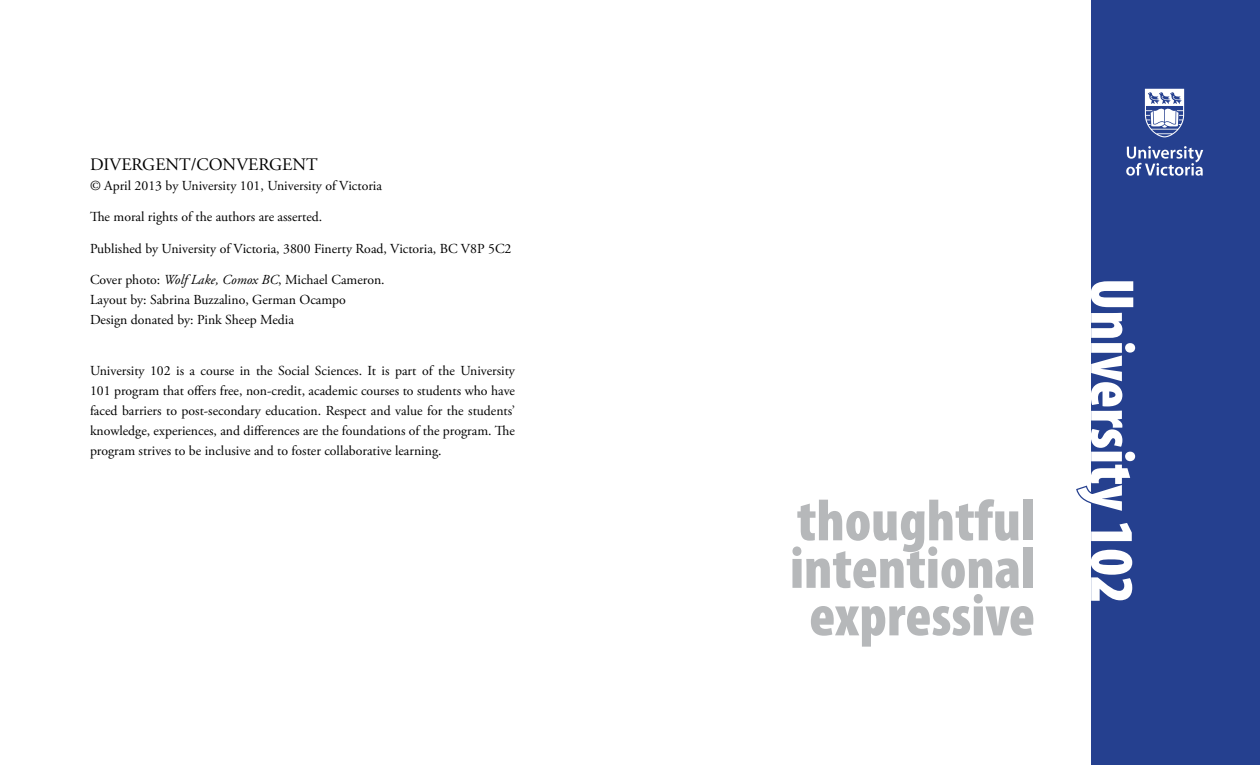
<style>
.page{position:relative;width:1260px;height:765px;background:#fff}
.page>*{position:absolute;margin:0;border:0;box-sizing:border-box;transform-origin:0 0}
.t1{font:900 condensed 62.5px "Myriad Pro";color:#fff}
.t2{font:900 condensed 58.75px/47.5px "Myriad Pro";color:#b6b8ba;text-align:center}
.t3{font:17.5px "Adobe Garamond Pro";color:#000}
.t4{font:13.75px/20px "Adobe Garamond Pro";color:#000}
.s1{font-style:italic}
</style>
<div class="page">
<div style="left:1091px;top:0;width:169px;height:765px;background:#25408f"></div>
<svg style="left:1126px;top:146px;width:77px;height:30px"></svg>
<svg style="left:1145px;top:89px;width:39px;height:48px"></svg>
<svg style="left:1076px;top:485px;width:15px;height:19px"></svg>
<p class="t3" style="left:90px;top:154px;width:229px">DIVERGENT/CONVERGENT</p>
<p class="t4" style="left:90px;top:176px;width:294px">© April 2013 by University 101, University of Victoria</p>
<p class="t4" style="left:90px;top:208px;width:234px">The moral rights of the authors are asserted.</p>
<p class="t4" style="left:90px;top:239px;width:423px">Published by University of Victoria, 3800 Finerty Road, Victoria, BC V8P 5C2</p>
<p class="t4" style="left:90px;top:270px;width:296px">Cover photo: <span class="s1">Wolf Lake, Comox BC</span>, Michael Cameron.<br>Layout by: Sabrina Buzzalino, German Ocampo<br>Design donated by: Pink Sheep Media</p>
<p class="t4" style="left:90px;top:361px;width:427px;text-align:justify">University 102 is a course in the Social Sciences. It is part of the University 101 program that offers free, non-credit, academic courses to students who have faced barriers to post-secondary education. Respect and value for the students’ knowledge, experiences, and differences are the foundations of the program. The program strives to be inclusive and to foster collaborative learning.</p>
<h2 class="t2" style="left:790px;top:495px;width:246px">thoughtful intentional expressive</h2>
<h1 class="t1" style="left:1152px;top:278px;width:327px;rotate:90deg">University 102</h1>
</div>
